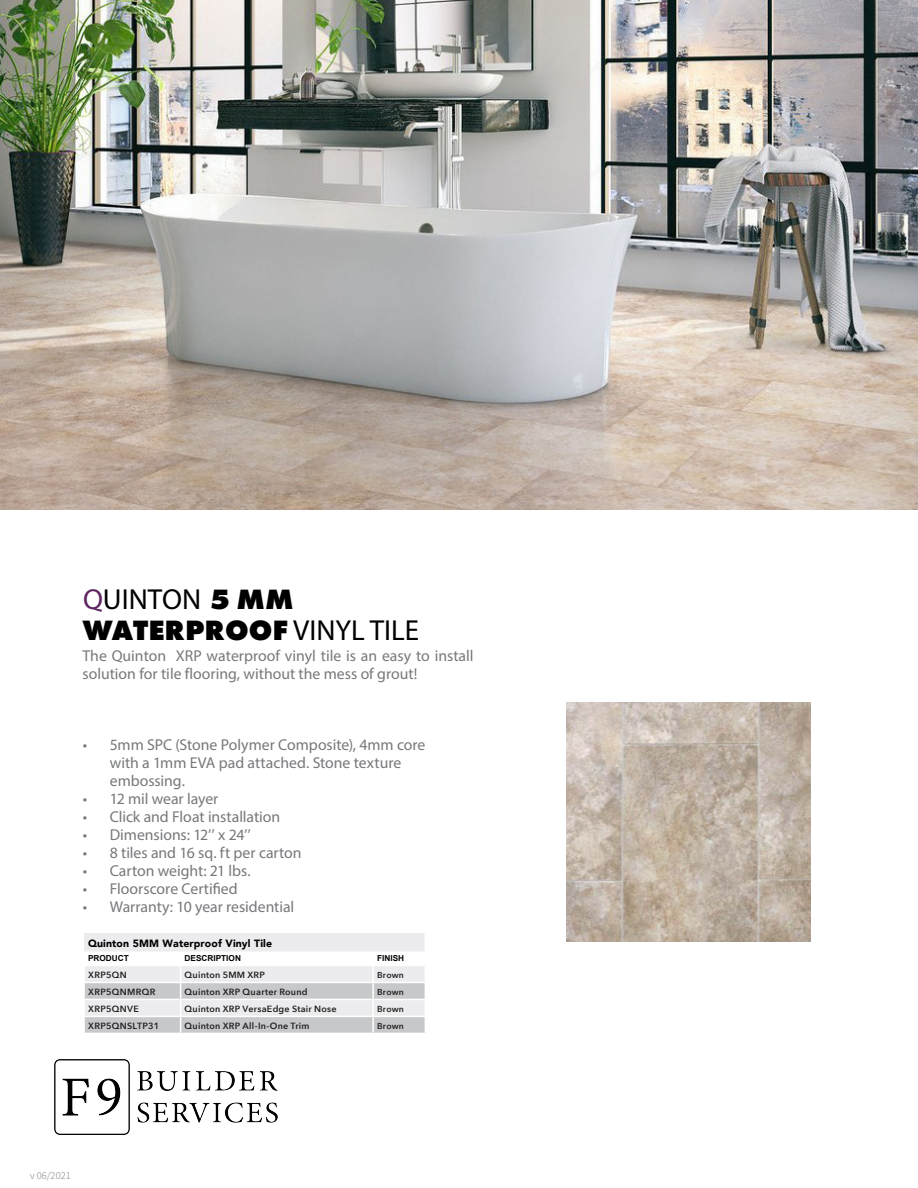
<style>
.page{position:relative;width:918px;height:1188px;background:#fff}
.page>*{position:absolute;margin:0;border:0;box-sizing:border-box;transform-origin:0 0}
.t1{font:28.95px/31.5px "Myriad Pro";color:#000}
.t2{font:15.75px/18px "Myriad Pro";color:#76787b}
.Chart_Heading{font:900 10.5px "Avenir";letter-spacing:.01em;color:#000}
.t3{font:10.5px "Source Sans Variable";color:#76787b}
.Table_copy{font:600 9px "Avenir Next";letter-spacing:.03em;color:#231f20}
.Chart_Part{font:600 9px "Avenir Next";letter-spacing:.04em;color:#231f20}
.Table_copy-2{font:600 8.7px "Avenir Next";letter-spacing:.03em;color:#231f20}
.Column_Header{font:700 8.25px "Arial";color:#000}
.s1{color:#5e265f}
.s2{font-family:"Futura PT";font-weight:800}
</style>
<div class="page">
<hr style="left:917px;top:509px;width:1px;height:30px;background:#e1dae6">
<img style="left:566px;top:702px;width:245px;height:240px">
<img style="left:0;top:0;width:918px;height:509px">
<svg style="left:84px;top:933px;width:341px;height:100px"></svg>
<hr style="left:83px;top:965px;width:98px;height:1px;background:#fff">
<img style="left:54px;top:1059px;width:223px;height:76px">
<p class="t1" style="left:82px;top:583px;width:338px"><span class="s1">Q</span>UINTON <span class="s2">5 MM<br>WATERPROOF</span> VINYL TILE</p>
<p class="t2" style="left:82px;top:647px;width:393px">The Quinton XRP waterproof vinyl tile is an easy to install solution for tile flooring, without the mess of grout!</p>
<p class="t2" style="left:110px;top:736px;width:317px;text-indent:-27px">• 5mm SPC (Stone Polymer Composite), 4mm core with a 1mm EVA pad attached. Stone texture embossing.</p>
<p class="t2" style="left:83px;top:790px;width:137px">• 12 mil wear layer</p>
<p class="t2" style="left:83px;top:808px;width:199px">• Click and Float installation</p>
<p class="t2" style="left:83px;top:826px;width:169px">• Dimensions: 12’’ x 24’’</p>
<p class="t2" style="left:83px;top:844px;width:220px">• 8 tiles and 16 sq. ft per carton</p>
<p class="t2" style="left:83px;top:862px;width:169px">• Carton weight: 21 lbs.</p>
<p class="t2" style="left:83px;top:880px;width:157px">• Floorscore Certified</p>
<p class="t2" style="left:83px;top:898px;width:213px">• Warranty: 10 year residential</p>
<p class="Chart_Heading" style="left:88px;top:935px;width:186px">Quinton 5MM Waterproof Vinyl Tile</p>
<p class="Column_Header" style="left:88px;top:953px;width:42px">PRODUCT</p>
<p class="Column_Header" style="left:185px;top:953px;width:58px">DESCRIPTION</p>
<p class="Column_Header" style="left:377px;top:953px;width:29px">FINISH</p>
<p class="Chart_Part" style="left:88px;top:968px;width:40px">XRP5QN</p>
<p class="Table_copy" style="left:185px;top:968px;width:82px">Quinton 5MM XRP</p>
<p class="Table_copy-2" style="left:377px;top:968px;width:28px">Brown</p>
<p class="Chart_Part" style="left:88px;top:985px;width:69px">XRP5QNMRQR</p>
<p class="Table_copy" style="left:185px;top:985px;width:125px">Quinton XRP Quarter Round</p>
<p class="Table_copy-2" style="left:377px;top:985px;width:28px">Brown</p>
<p class="Chart_Part" style="left:88px;top:1002px;width:52px">XRP5QNVE</p>
<p class="Table_copy" style="left:185px;top:1002px;width:154px">Quinton XRP VersaEdge Stair Nose</p>
<p class="Table_copy-2" style="left:377px;top:1002px;width:28px">Brown</p>
<p class="Chart_Part" style="left:88px;top:1019px;width:73px">XRP5QNSLTP31</p>
<p class="Table_copy" style="left:185px;top:1019px;width:127px">Quinton XRP All-In-One Trim</p>
<p class="Table_copy-2" style="left:377px;top:1019px;width:28px">Brown</p>
<p class="t3" style="left:30px;top:1169px;width:42px">v 06/2021</p>
</div>
